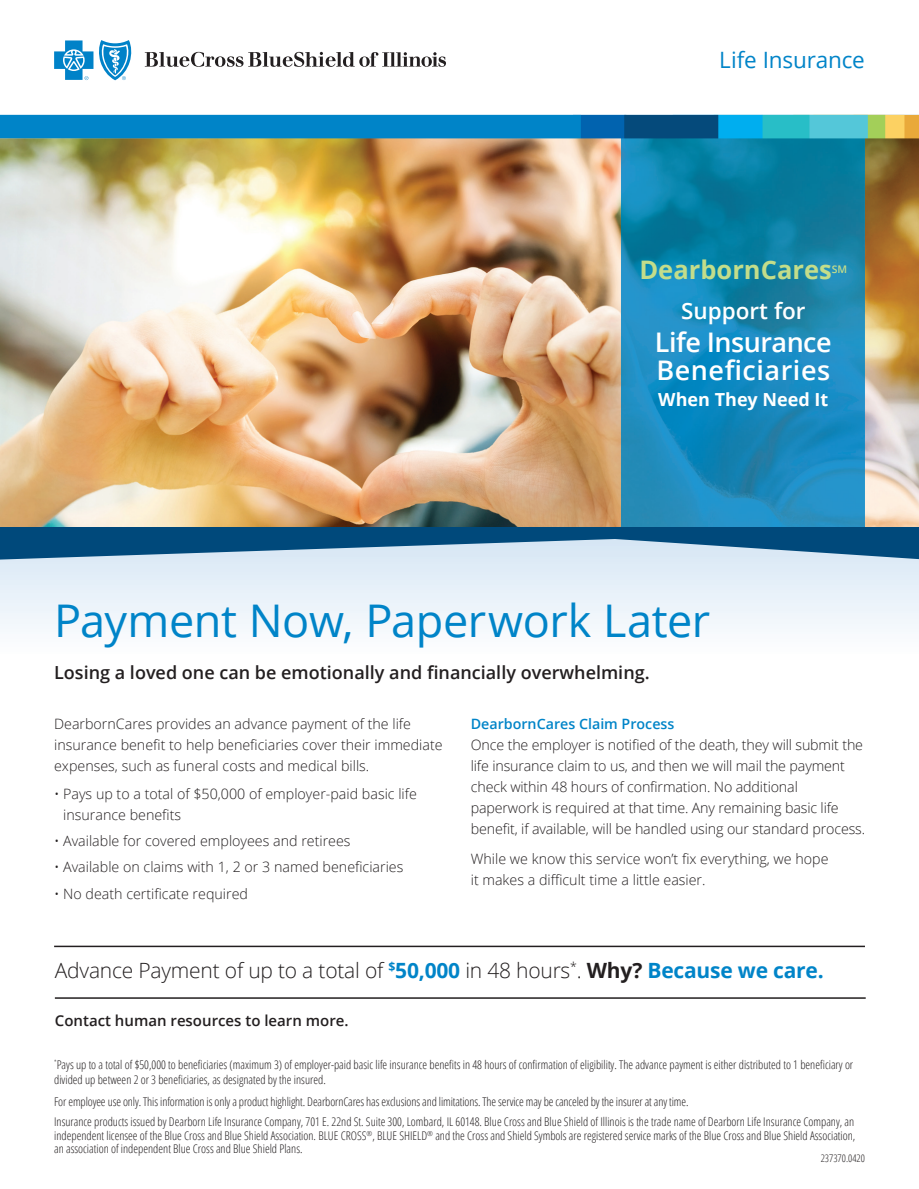
<style>
.page{position:relative;width:919px;height:1189px;background:#fff}
.page>*{position:absolute;margin:0;border:0;box-sizing:border-box;transform-origin:0 0}
.t1{font:45px "Open Sans";letter-spacing:-.01em;color:#0084c8}
.t2{font:600 27px/28.5px "Open Sans";letter-spacing:-.02em;color:#fff}
.t3{font:700 25.5px "Open Sans";color:#c3dd8a}
.t4{font:22.5px "Open Sans";letter-spacing:-.005em;color:#0084c8}
.t5{font:600 22.5px "Open Sans";color:#fff}
.t6{font:300 21px "Open Sans";letter-spacing:-.01em;color:#231f20}
.t7{font:600 18px "Open Sans";color:#231f20}
.t8{font:700 18px "Open Sans";color:#fff}
.t9{font:600 15px "Open Sans";color:#231f20}
.t10{font:300 14.25px/21px "Open Sans";color:#231f20}
.t11{font:600 14.25px "Open Sans";color:#0084c8}
.t12{font:300 condensed 12px/14.4px "Open Sans";color:#231f20}
.t13{font:300 condensed 10.5px "Open Sans";color:#231f20}
.t14{font:600 10.5px "Open Sans";color:#c3dd8a}
.s1{font-weight:700;color:#0084c8}
.s2{font-weight:700}
</style>
<div class="page">
<svg style="left:0;top:560px;width:918px;height:69px"></svg>
<div style="left:0;top:526px;width:918px;height:7px;background:#00497b"></div>
<svg style="left:0;top:533px;width:918px;height:27px;background:#5788ab"></svg>
<svg style="left:0;top:115px;width:918px;height:23px;background:#1389bb"></svg>
<img style="left:0;top:138px;width:918px;height:389px">
<hr style="left:54px;top:945px;width:810px;height:1px;background:#231f20">
<hr style="left:55px;top:996px;width:810px;height:2px;background:#231f20">
<img style="left:620px;top:138px;width:244px;height:389px">
<svg style="left:145px;top:52px;width:301px;height:15px"></svg>
<svg style="left:54px;top:40px;width:78px;height:40px"></svg>
<h3 class="t4" style="left:718px;top:44px;width:147px">Life Insurance</h3>
<h3 class="t3" style="left:639px;top:252px;width:194px">DearbornCares</h3>
<p class="t14" style="left:831px;top:262px;width:17px">SM</p>
<h3 class="t5" style="left:680px;top:295px;width:126px">Support for</h3>
<h2 class="t2" style="left:654px;top:327px;width:178px">Life Insurance<br>Beneficiaries</h2>
<h3 class="t8" style="left:658px;top:386px;width:171px">When They Need It</h3>
<h1 class="t1" style="left:54px;top:590px;width:657px">Payment Now, Paperwork Later</h1>
<h3 class="t7" style="left:54px;top:659px;width:597px">Losing a loved one can be emotionally and financially overwhelming.</h3>
<p class="t10" style="left:54px;top:712px;width:390px">DearbornCares provides an advance payment of the life insurance benefit to help beneficiaries cover their immediate expenses, such as funeral costs and medical bills.</p>
<p class="t10" style="left:63px;top:782px;width:355px;text-indent:-9px">• Pays up to a total of $50,000 of employer-paid basic life insurance benefits</p>
<p class="t10" style="left:54px;top:830px;width:298px">• Available for covered employees and retirees</p>
<p class="t10" style="left:54px;top:856px;width:350px">• Available on claims with 1, 2 or 3 named beneficiaries</p>
<p class="t10" style="left:54px;top:882px;width:195px">• No death certificate required</p>
<p class="t11" style="left:470px;top:713px;width:205px">DearbornCares Claim Process</p>
<p class="t10" style="left:470px;top:733px;width:395px">Once the employer is notified of the death, they will submit the life insurance claim to us, and then we will mail the payment check within 48 hours of confirmation. No additional paperwork is required at that time. Any remaining basic life benefit, if available, will be handled using our standard process.</p>
<p class="t10" style="left:470px;top:848px;width:359px">While we know this service won’t fix everything, we hope it makes a difficult time a little easier.</p>
<h3 class="t6" style="left:55px;top:955px;width:770px">Advance Payment of up to a total of <sup>$</sup><span class="s1">50,000</span> in 48 hours<sup>*</sup>. <span class="s2">Why?</span> <span class="s1">Because we care.</span></h3>
<p class="t9" style="left:55px;top:1010px;width:295px">Contact human resources to learn more.</p>
<p class="t12" style="left:54px;top:1057px;width:800px"><sup>*</sup>Pays up to a total of $50,000 to beneficiaries (maximum 3) of employer-paid basic life insurance benefits in 48 hours of confirmation of eligibility. The advance payment is either distributed to 1 beneficiary or divided up between 2 or 3 beneficiaries, as designated by the insured.</p>
<p class="t12" style="left:54px;top:1090px;width:801px;line-height:20.2px">For employee use only. This information is only a product highlight. DearbornCares has exclusions and limitations. The service may be canceled by the insurer at any time.<br>Insurance products issued by Dearborn Life Insurance Company, 701 E. 22nd St. Suite 300, Lombard, IL 60148. Blue Cross and Blue Shield of Illinois is the trade name of Dearborn Life Insurance Company, an</p>
<p class="t12" style="left:54px;top:1127px;width:802px;line-height:13.5px">independent licensee of the Blue Cross and Blue Shield Association. BLUE CROSS<sup>®</sup>, BLUE SHIELD<sup>®</sup> and the Cross and Shield Symbols are registered service marks of the Blue Cross and Blue Shield Association, an association of independent Blue Cross and Blue Shield Plans.</p>
<p class="t13" style="left:820px;top:1150px;width:46px">237370.0420</p>
</div>
